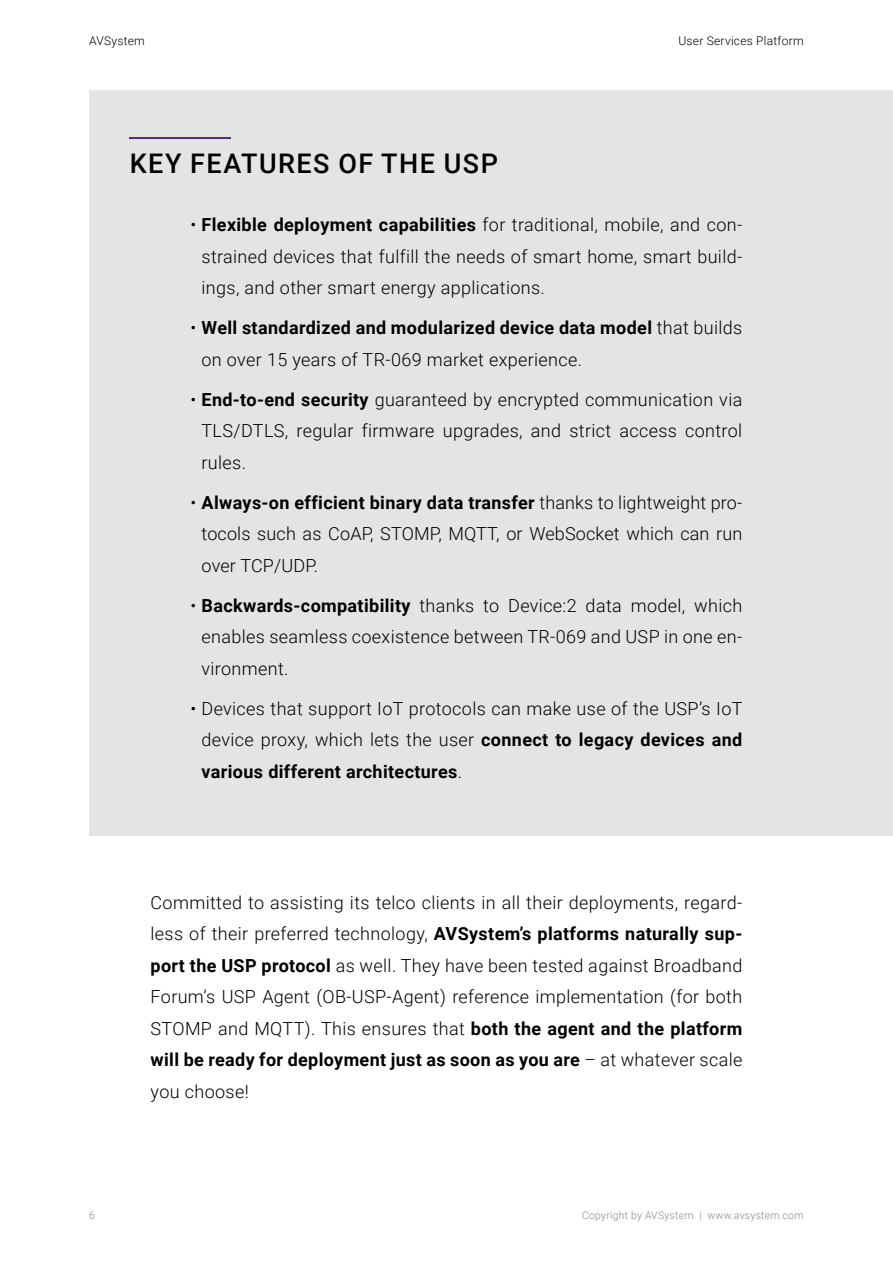
<style>
.page{position:relative;width:893px;height:1263px;background:#fff}
.page>*{position:absolute;margin:0;border:0;box-sizing:border-box;transform-origin:0 0}
.t1{font:500 27px "Roboto";letter-spacing:.055em;color:#000}
.t2{font:300 18px/31.5px "Roboto";letter-spacing:.02em;color:#000;text-align:justify}
.t3{font:300 12px "Roboto";letter-spacing:.02em;color:#000}
.t4{font:300 10.5px "Roboto";letter-spacing:.02em;color:#87888a}
.s1{font-weight:700}
</style>
<div class="page">
<div style="left:89px;top:90px;width:804px;height:745px;background:#e3e4e4"></div>
<hr style="left:129px;top:137px;width:102px;height:2px;background:#512e86">
<p class="t3" style="left:89px;top:33px;width:57px">AVSystem</p>
<h1 class="t1" style="left:130px;top:144px;width:370px">KEY FEATURES OF THE USP</h1>
<p class="t3" style="left:678px;top:33px;width:127px">User Services Platform</p>
<p class="t2" style="left:202px;top:208px;width:542px;text-indent:-11px">• <span class="s1">Flexible deployment capabilities</span> for traditional, mobile, and con&shy;strained devices that fulfill the needs of smart home, smart build&shy;ings, and other smart energy applications.</p>
<p class="t2" style="left:202px;top:311px;width:542px;text-indent:-11px">• <span class="s1">Well standardized and modularized device data model</span> that builds on over 15 years of TR-069 market experience.</p>
<p class="t2" style="left:202px;top:383px;width:542px;text-indent:-11px">• <span class="s1">End-to-end security</span> guaranteed by encrypted communication via TLS/DTLS, regular firmware upgrades, and strict access control rules.</p>
<p class="t2" style="left:202px;top:486px;width:542px;text-indent:-11px">• <span class="s1">Always-on efficient binary data transfer</span> thanks to lightweight pro&shy;tocols such as CoAP, STOMP, MQTT, or WebSocket which can run over TCP/UDP.</p>
<p class="t2" style="left:202px;top:589px;width:542px;text-indent:-11px">• <span class="s1">Backwards-compatibility</span> thanks to Device:2 data model, which enables seamless coexistence between TR-069 and USP in one en&shy;vironment.</p>
<p class="t2" style="left:202px;top:692px;width:542px;text-indent:-11px">• Devices that support IoT protocols can make use of the USP’s IoT device proxy, which lets the user <span class="s1">connect to legacy devices and various different architectures</span>.</p>
<p class="t2" style="left:151px;top:886px;width:593px">Committed to assisting its telco clients in all their deployments, regard&shy;less of their preferred technology, <span class="s1">AVSystem’s platforms naturally sup&shy;port the USP protocol</span> as well. They have been tested against Broadband Forum’s USP Agent (OB-USP-Agent) reference implementation (for both STOMP and MQTT). This ensures that <span class="s1">both the agent and the platform will be ready for deployment just as soon as you are</span> – at whatever scale you choose!</p>
<p class="t4" style="left:89px;top:1208px;width:7px">6</p>
<p class="t4" style="left:582px;top:1208px;width:223px">Copyright by AVSystem | www.avsystem.com</p>
</div>
